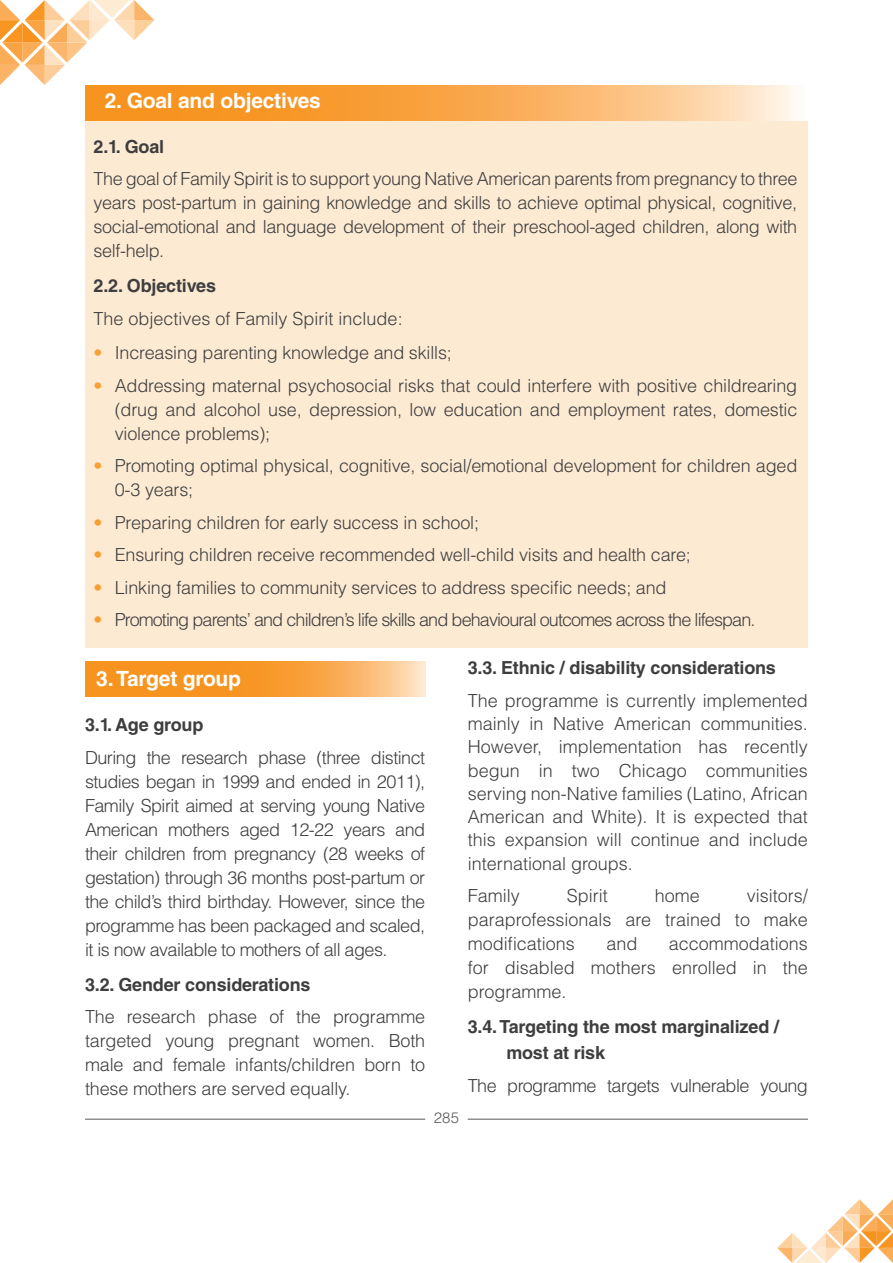
<style>
.page{position:relative;width:893px;height:1263px;background:#fff}
.page>*{position:absolute;margin:0;border:0;box-sizing:border-box;transform-origin:0 0}
.t1{font:700 21px "Helvetica LT Std";letter-spacing:-.01em;color:#fff}
.t2{font:300 18px/24px "Helvetica LT Std";letter-spacing:-.01em;color:#3e3e3f;text-align:justify}
.t3{font:700 18px/26px "Helvetica LT Std";letter-spacing:-.01em;color:#3e3e3f}
.t4{font:300 18px "Helvetica LT Std";letter-spacing:-.05em;color:#3e3e3f}
.t5{font:300 18px "Helvetica LT Std";letter-spacing:-.03em;color:#3e3e3f}
.t6{font:300 15px "Helvetica LT Std";color:#57585a}
.s1{color:#f89f35}
</style>
<div class="page">
<svg style="left:777px;top:1199px;width:116px;height:64px"></svg>
<svg style="left:0;top:0;width:154px;height:85px"></svg>
<hr style="left:85px;top:1119px;width:340px;height:1px;background:#57585a">
<hr style="left:468px;top:1119px;width:340px;height:1px;background:#57585a">
<div style="left:85px;top:108px;width:723px;height:539px;background:#fdead2"></div>
<svg style="left:85px;top:661px;width:340px;height:36px;background:#f8a342"></svg>
<svg style="left:85px;top:85px;width:723px;height:35px;background:#f9af5b"></svg>
<p class="t1" style="left:105px;top:87px;width:218px">2. Goal and objectives</p>
<p class="t3" style="left:94px;top:133px;width:72px">2.1. Goal</p>
<p class="t2" style="left:94px;top:167px;width:705px">The goal of Family Spirit is to support young Native American parents from pregnancy to three years post-partum in gaining knowledge and skills to achieve optimal physical, cognitive, social-emotional and language development of their preschool-aged children, along with self-help.</p>
<p class="t3" style="left:94px;top:273px;width:124px">2.2. Objectives</p>
<p class="t2" style="left:94px;top:306px;width:311px">The objectives of Family Spirit include:</p>
<p class="t2" style="left:94px;top:341px;width:360px"><span class="s1">•</span> Increasing parenting knowledge and skills;</p>
<p class="t2" style="left:115px;top:373px;width:684px;text-indent:-21px"><span class="s1">•</span> Addressing maternal psychosocial risks that could interfere with positive childrearing (drug and alcohol use, depression, low education and employment rates, domestic violence problems);</p>
<p class="t2" style="left:115px;top:454px;width:684px;text-indent:-21px"><span class="s1">•</span> Promoting optimal physical, cognitive, social/emotional development for children aged<br>0-3 years;</p>
<p class="t2" style="left:94px;top:510px;width:387px"><span class="s1">•</span> Preparing children for early success in school;</p>
<p class="t2" style="left:94px;top:543px;width:599px"><span class="s1">•</span> Ensuring children receive recommended well-child visits and health care;</p>
<p class="t2" style="left:94px;top:575px;width:575px"><span class="s1">•</span> Linking families to community services to address specific needs; and</p>
<p class="t4" style="left:94px;top:608px;width:663px"><span class="s1">•</span> Promoting parents’ and children’s life skills and behavioural outcomes across the lifespan.</p>
<p class="t3" style="left:468px;top:655px;width:310px">3.3. Ethnic / disability considerations</p>
<p class="t2" style="left:468px;top:689px;width:342px;line-height:23.2px">The programme is currently implemented mainly in Native American communities.<br>However, implementation has recently begun in two Chicago communities serving non-Native families (Latino, African American and White). It is expected that this expansion will continue and include international groups.</p>
<p class="t2" style="left:468px;top:883px;width:54px">Family</p>
<p class="t2" style="left:567px;top:883px;width:42px">Spirit</p>
<p class="t2" style="left:655px;top:883px;width:47px">home</p>
<p class="t1" style="left:96px;top:666px;width:146px">3. Target group</p>
<p class="t3" style="left:85px;top:712px;width:120px">3.1. Age group</p>
<p class="t2" style="left:85px;top:745px;width:342px">During the research phase (three distinct studies began in 1999 and ended in 2011), Family Spirit aimed at serving young Native American mothers aged 12-22 years and their children from pregnancy (28 weeks of gestation) through 36 months post-partum or the child’s third birthday. However, since the programme has been packaged and scaled, it is now available to mothers of all ages.</p>
<p class="t3" style="left:85px;top:971px;width:227px">3.2. Gender considerations</p>
<p class="t2" style="left:85px;top:1005px;width:342px">The research phase of the programme targeted young pregnant women. Both male and female infants/children born to these mothers are served equally.</p>
<p class="t2" style="left:468px;top:883px;width:342px;text-indent:279px">visitors/ paraprofessionals are trained to make modifications</p>
<p class="t2" style="left:468px;top:931px;width:342px;text-indent:201px">accommodations for disabled mothers enrolled in the programme.</p>
<p class="t3" style="left:506px;top:1013px;width:274px;text-indent:-39px">3.4. Targeting the most marginalized / most at risk</p>
<p class="t5" style="left:468px;top:1074px;width:342px">The programme targets vulnerable young</p>
<p class="t2" style="left:606px;top:931px;width:33px">and</p>
<p class="t6" style="left:434px;top:1109px;width:27px">285</p>
</div>
